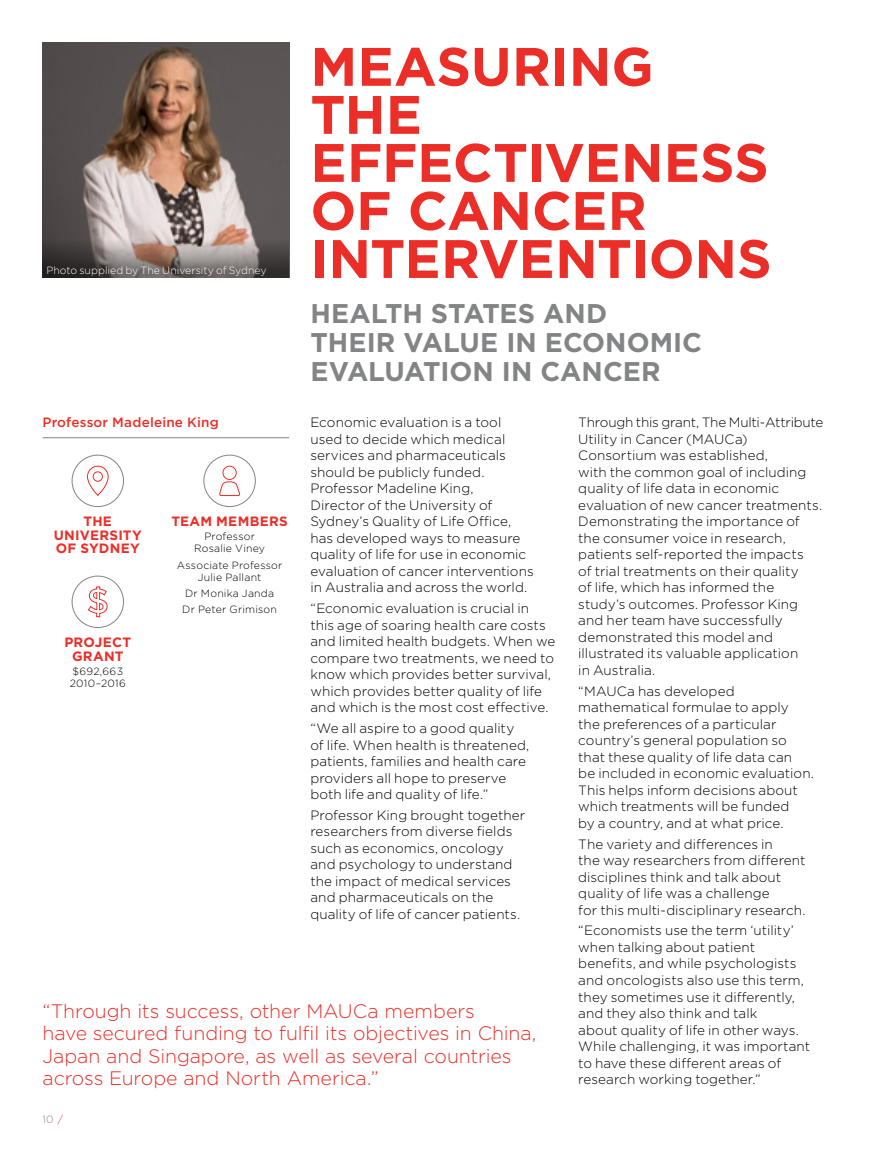
<style>
.page{position:relative;width:893px;height:1149px;background:#fff}
.page>*{position:absolute;margin:0;border:0;box-sizing:border-box;transform-origin:0 0}
.Article_heading{font:700 54px/48px "Gotham";letter-spacing:-.005em;color:#eb2e27}
.t1{font:700 27px/28.5px "Gotham";color:#838486}
.Intro_text{font:300 19.5px/22.5px "Gotham";letter-spacing:-.005em;color:#eb2e27}
.body{font:300 13.5px/16.5px "Gotham";letter-spacing:.005em;color:#000}
.Icon_text{font:700 13.5px/13.5px "Gotham";letter-spacing:.02em;color:#eb2e27;text-align:center}
.Name{font:500 13.5px "Gotham";letter-spacing:.01em;color:#eb2e27}
.Icon_light_text{font:300 10.5px/12px "Gotham";letter-spacing:.02em;color:#000;text-align:center}
.t2{font:300 10.5px "Gotham";color:#fff}
.t3{font:300 10.5px "Gotham";color:#838486}
.s1{color:#eb2e27}
</style>
<div class="page">
<svg style="left:88px;top:586px;width:20px;height:31px"></svg>
<div style="left:72px;top:575px;width:52px;height:52px;border:1px solid #838486;border-radius:50%"></div>
<div style="left:72px;top:454px;width:52px;height:53px;border:1px solid #838486;border-radius:50%"></div>
<svg style="left:87px;top:465px;width:22px;height:31px"></svg>
<div style="left:204px;top:454px;width:52px;height:53px;border:1px solid #838486;border-radius:50%"></div>
<svg style="left:220px;top:465px;width:20px;height:31px"></svg>
<hr style="left:43px;top:437px;width:246px;height:1px;background:#838486">
<img style="left:43px;top:43px;width:246px;height:188px">
<svg style="left:43px;top:231px;width:246px;height:47px;background:#7a6f6b"></svg>
<h1 class="Article_heading" style="left:310px;top:42px;width:463px">MEASURING<br>THE<br>EFFECTIVENESS<br>OF CANCER<br>INTERVENTIONS</h1>
<h2 class="t1" style="left:310px;top:299px;width:393px">HEALTH STATES AND<br>THEIR VALUE IN ECONOMIC<br>EVALUATION IN CANCER</h2>
<p class="body" style="left:310px;top:414px;width:225px">Economic evaluation is a tool used to decide which medical services and pharmaceuticals should be publicly funded.<br>Professor Madeline King,<br>Director of the University of<br>Sydney’s Quality of Life Office, has developed ways to measure quality of life for use in economic evaluation of cancer interventions in Australia and across the world.</p>
<p class="body" style="left:310px;top:599px;width:246px">“Economic evaluation is crucial in this age of soaring health care costs and limited health budgets. When we compare two treatments, we need to know which provides better survival, which provides better quality of life and which is the most cost effective.</p>
<p class="body" style="left:310px;top:719px;width:220px">“We all aspire to a good quality of life. When health is threatened, patients, families and health care providers all hope to preserve both life and quality of life.”</p>
<p class="body" style="left:310px;top:806px;width:216px">Professor King brought together researchers from diverse fields such as economics, oncology and psychology to understand the impact of medical services and pharmaceuticals on the quality of life of cancer patients.</p>
<p class="t2" style="left:46px;top:263px;width:222px">Photo supplied by The University of Sydney</p>
<p class="Name" style="left:43px;top:413px;width:178px">Professor Madeleine King</p>
<p class="body" style="left:578px;top:414px;width:246px">Through this grant, The Multi-Attribute<br>Utility in Cancer (MAUCa)<br>Consortium was established,<br>with the common goal of including quality of life data in economic evaluation of new cancer treatments.<br>Demonstrating the importance of the consumer voice in research, patients self-reported the impacts<br>of trial treatments on their quality<br>of life, which has informed the study’s outcomes. Professor King and her team have successfully demonstrated this model and illustrated its valuable application<br>in Australia.</p>
<p class="body" style="left:578px;top:682px;width:237px">“MAUCa has developed mathematical formulae to apply<br>the preferences of a particular country’s general population so that these quality of life data can<br>be included in economic evaluation.<br>This helps inform decisions about which treatments will be funded<br>by a country, and at what price.</p>
<p class="body" style="left:578px;top:835px;width:229px">The variety and differences in<br>the way researchers from different disciplines think and talk about quality of life was a challenge<br>for this multi-disciplinary research.</p>
<p class="body" style="left:578px;top:921px;width:233px">“Economists use the term ‘utility’ when talking about patient benefits, and while psychologists and oncologists also use this term, they sometimes use it differently, and they also think and talk<br>about quality of life in other ways.<br>While challenging, it was important to have these different areas of research working together.”</p>
<p class="Icon_text" style="left:54px;top:514px;width:90px">THE<br>UNIVERSITY<br>OF SYDNEY</p>
<p class="Icon_text" style="left:171px;top:514px;width:118px">TEAM MEMBERS</p>
<p class="Icon_light_text" style="left:194px;top:530px;width:73px">Professor<br>Rosalie Viney</p>
<p class="Icon_light_text" style="left:177px;top:558px;width:107px">Associate Professor<br>Julie Pallant</p>
<p class="Icon_light_text" style="left:185px;top:587px;width:91px">Dr Monika Janda</p>
<p class="Icon_light_text" style="left:182px;top:603px;width:96px">Dr Peter Grimison</p>
<p class="Icon_text" style="left:64px;top:635px;width:68px">PROJECT<br>GRANT</p>
<p class="Icon_light_text" style="left:70px;top:664px;width:58px;text-align:left">$692,663<br>2010–2016</p>
<p class="Intro_text" style="left:43px;top:998px;width:495px">“Through its success, other MAUCa members<br>have secured funding to fulfil its objectives in China, Japan and Singapore, as well as several countries across Europe and North America.”</p>
<p class="t3" style="left:43px;top:1112px;width:22px">10 <span class="s1">/</span></p>
</div>
